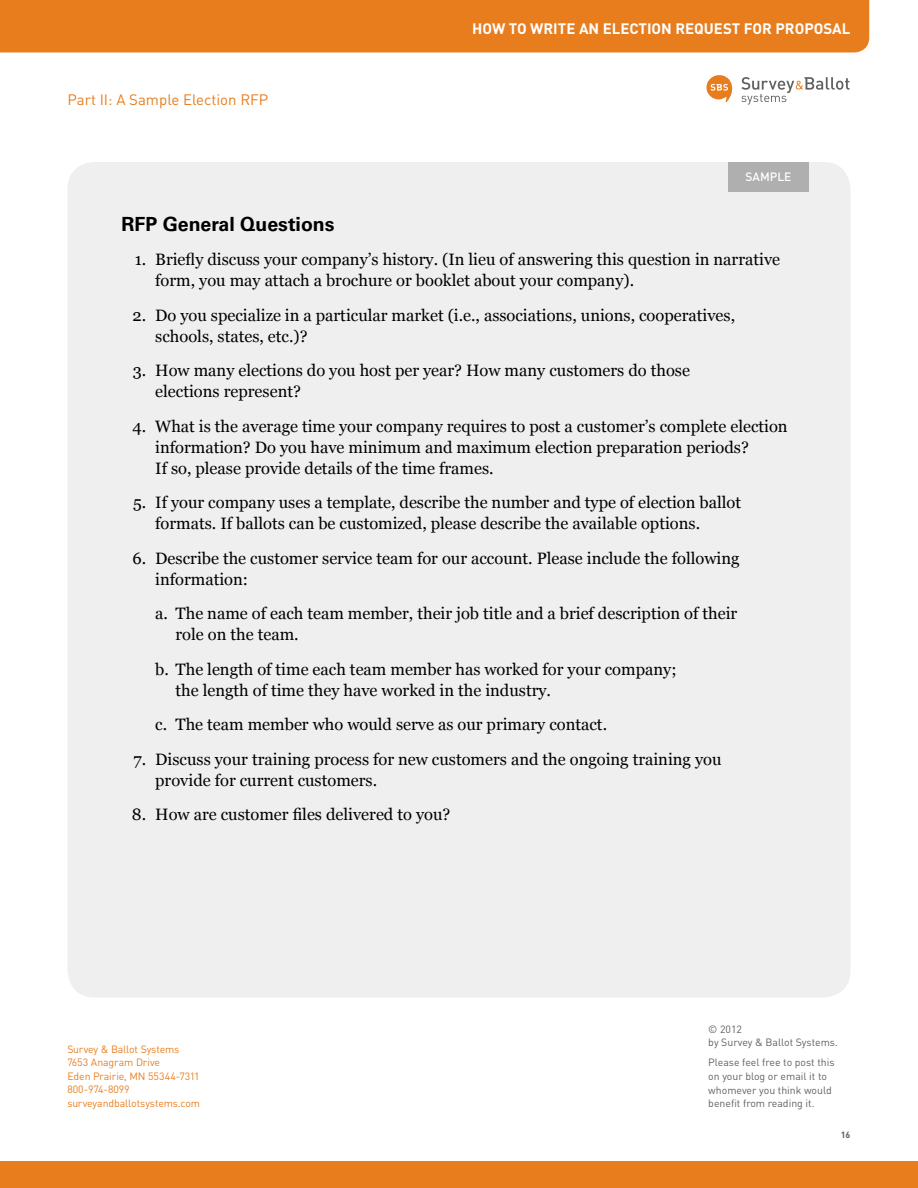
<style>
.page{position:relative;width:918px;height:1188px;background:#fff}
.page>*{position:absolute;margin:0;border:0;box-sizing:border-box;transform-origin:0 0}
.t1{font:700 19.5px "Univers";color:#000}
.t2{font:16.5px/21px "Georgia";color:#000}
.t3{font:700 15px "DIN";color:#fff}
.t4{font:15px "DIN";color:#e87d1e}
.t5{font:500 12px "DIN";color:#fff}
.t6{font:10.5px/13.5px "DIN";color:#5f6062}
.t7{font:10.5px/13.5px "DIN";letter-spacing:-.015em;color:#e87d1e}
.t8{font:700 9px "DIN";color:#5f6062}
</style>
<div class="page">
<div style="left:0;top:0;width:869px;height:52px;background:#e87d1e"></div>
<div style="left:0;top:1161px;width:918px;height:27px;background:#e87d1e"></div>
<svg style="left:706px;top:75px;width:27px;height:27px"></svg>
<svg style="left:741px;top:77px;width:109px;height:28px"></svg>
<div style="left:68px;top:162px;width:782px;height:836px;background:#efefef;border-radius:27px"></div>
<div style="left:728px;top:162px;width:81px;height:29px;background:#afafb0"></div>
<p class="t4" style="left:68px;top:90px;width:202px">Part II: A Sample Election RFP</p>
<p class="t3" style="left:472px;top:19px;width:380px">HOW TO WRITE AN ELECTION REQUEST FOR PROPOSAL</p>
<p class="t5" style="left:746px;top:169px;width:48px">SAMPLE</p>
<p class="t1" style="left:122px;top:212px;width:215px">RFP General Questions</p>
<p class="t2" style="left:155px;top:249px;width:626px;text-indent:-21px">1. Briefly discuss your company’s history. (In lieu of answering this question in narrative form, you may attach a brochure or booklet about your company).</p>
<p class="t2" style="left:155px;top:305px;width:581px;text-indent:-23px">2. Do you specialize in a particular market (i.e., associations, unions, cooperatives, schools, states, etc.)?</p>
<p class="t2" style="left:155px;top:360px;width:536px;text-indent:-23px">3. How many elections do you host per year? How many customers do those elections represent?</p>
<p class="t2" style="left:155px;top:416px;width:634px;text-indent:-23px">4. What is the average time your company requires to post a customer’s complete election information? Do you have minimum and maximum election preparation periods?<br>If so, please provide details of the time frames.</p>
<p class="t2" style="left:155px;top:492px;width:587px;text-indent:-22px">5. If your company uses a template, describe the number and type of election ballot formats. If ballots can be customized, please describe the available options.</p>
<p class="t2" style="left:155px;top:548px;width:586px;text-indent:-23px">6. Describe the customer service team for our account. Please include the following information:</p>
<p class="t2" style="left:176px;top:603px;width:563px;text-indent:-20px">a. The name of each team member, their job title and a brief description of their role on the team.</p>
<p class="t2" style="left:176px;top:659px;width:503px;text-indent:-20px">b. The length of time each team member has worked for your company; the length of time they have worked in the industry.</p>
<p class="t2" style="left:155px;top:714px;width:453px">c. The team member who would serve as our primary contact.</p>
<p class="t2" style="left:155px;top:749px;width:568px;text-indent:-22px">7. Discuss your training process for new customers and the ongoing training you provide for current customers.</p>
<p class="t2" style="left:132px;top:804px;width:320px">8. How are customer files delivered to you?</p>
<p class="t7" style="left:68px;top:1042px;width:134px">Survey &amp; Ballot Systems<br>7653 Anagram Drive<br>Eden Prairie, MN 55344-7311<br>800-974-8099 surveyandballotsystems.com</p>
<p class="t6" style="left:708px;top:1022px;width:131px">© 2012<br>by Survey &amp; Ballot Systems.</p>
<p class="t6" style="left:708px;top:1056px;width:128px">Please feel free to post this on your blog or email it to whomever you think would benefit from reading it.</p>
<p class="t8" style="left:841px;top:1129px;width:11px">16</p>
</div>
